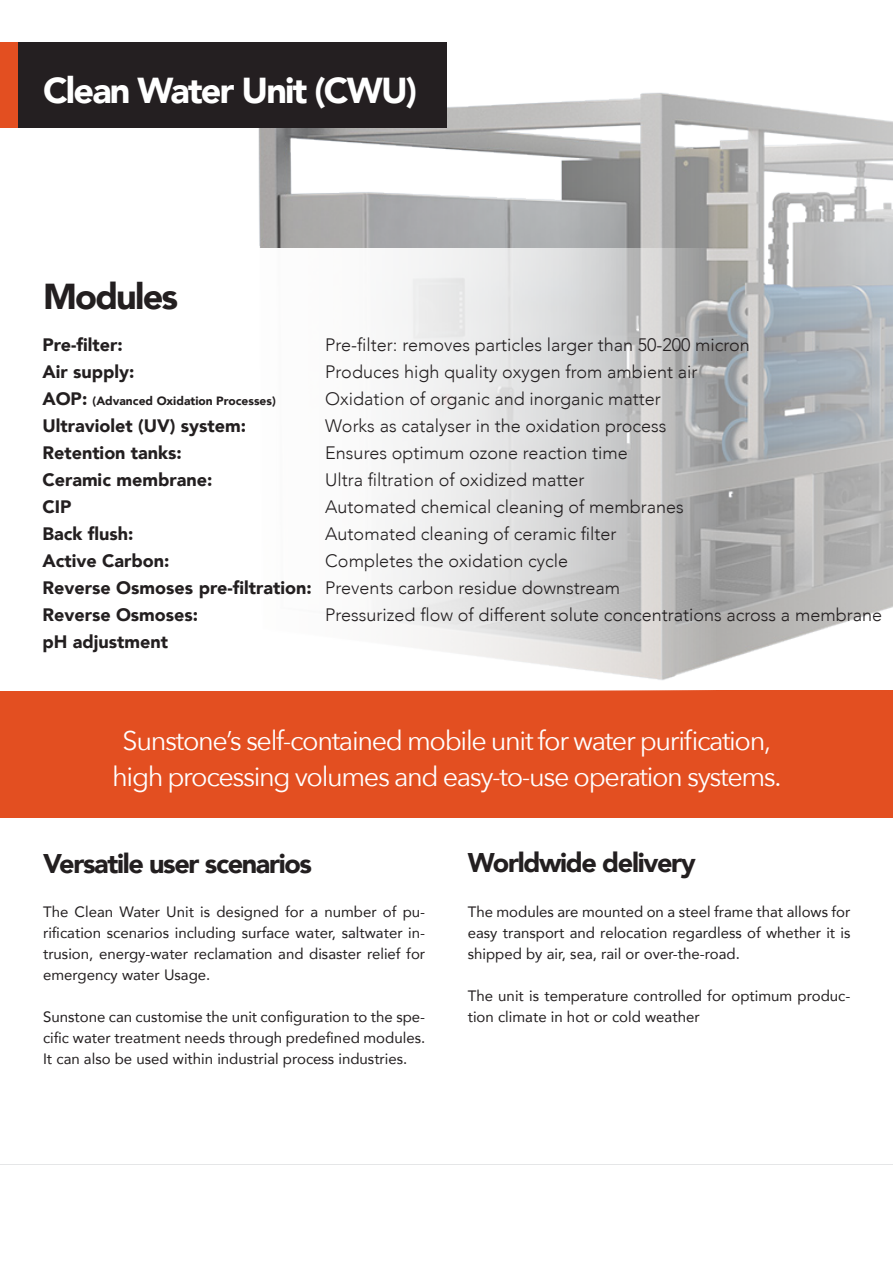
<style>
.page{position:relative;width:893px;height:1263px;background:#fff}
.page>*{position:absolute;margin:0;border:0;box-sizing:border-box;transform-origin:0 0}
.t1{font:900 36px "Avenir";letter-spacing:-.05em;color:#fff}
.t2{font:900 36px "Avenir";letter-spacing:-.05em;color:#231f20}
.t3{font:27px "Avenir Next";letter-spacing:-.05em;color:#fff}
.t4{font:900 27px "Avenir";letter-spacing:-.05em;color:#231f20}
.t5{font:300 18px "Avenir";color:#231f20}
.t6{font:900 18px/27px "Avenir";color:#231f20}
.t7{font:15px/21px "Avenir";color:#231f20;text-align:justify}
.t8{font:900 12px "Avenir";color:#231f20}
.s1{font-size:18px}
</style>
<div class="page">
<img style="left:0;top:42px;width:893px;height:649px">
<div style="left:0;top:691px;width:893px;height:127px;background:#e34f21"></div>
<div style="left:0;top:43px;width:446px;height:85px;background:#241f21"></div>
<div style="left:0;top:43px;width:18px;height:85px;background:#e34f21"></div>
<svg style="left:0;top:248px;width:716px;height:443px"></svg>
<hr style="left:0;top:1165px;width:893px;height:1px;background:#aeafb3">
<p class="t1" style="left:43px;top:60px;width:376px">Clean Water Unit (CWU)</p>
<p class="t2" style="left:43px;top:265px;width:137px">Modules</p>
<p class="t6" style="left:42px;top:331px;width:82px">Pre-filter:</p>
<p class="t6" style="left:42px;top:358px;width:94px">Air supply:</p>
<p class="t8" style="left:42px;top:391px;width:235px"><span class="s1">AOP:</span> (Advanced Oxidation Processes)</p>
<p class="t6" style="left:42px;top:412px;width:205px">Ultraviolet (UV) system:</p>
<p class="t6" style="left:42px;top:439px;width:141px">Retention tanks:</p>
<p class="t6" style="left:42px;top:466px;width:171px">Ceramic membrane:</p>
<p class="t6" style="left:42px;top:493px;width:30px">CIP</p>
<p class="t6" style="left:42px;top:520px;width:93px">Back flush:</p>
<p class="t6" style="left:42px;top:547px;width:128px">Active Carbon:</p>
<p class="t6" style="left:42px;top:574px;width:271px">Reverse Osmoses pre-filtration:<br>Reverse Osmoses:</p>
<p class="t6" style="left:42px;top:628px;width:127px">pH adjustment</p>
<p class="t5" style="left:325px;top:335px;width:426px">Pre-filter: removes particles larger than 50-200 micron</p>
<p class="t5" style="left:325px;top:362px;width:374px">Produces high quality oxygen from ambient air</p>
<p class="t5" style="left:325px;top:389px;width:337px">Oxidation of organic and inorganic matter</p>
<p class="t5" style="left:325px;top:416px;width:343px">Works as catalyser in the oxidation process</p>
<p class="t5" style="left:325px;top:443px;width:304px">Ensures optimum ozone reaction time</p>
<p class="t5" style="left:325px;top:470px;width:261px">Ultra filtration of oxidized matter</p>
<p class="t5" style="left:325px;top:497px;width:360px">Automated chemical cleaning of membranes</p>
<p class="t5" style="left:325px;top:524px;width:293px">Automated cleaning of ceramic filter</p>
<p class="t5" style="left:325px;top:551px;width:244px">Completes the oxidation cycle</p>
<p class="t5" style="left:325px;top:578px;width:296px">Prevents carbon residue downstream</p>
<p class="t5" style="left:325px;top:605px;width:558px">Pressurized flow of different solute concentrations across a membrane</p>
<p class="t3" style="left:123px;top:718px;width:650px">Sunstone’s self-contained mobile unit for water purification,</p>
<p class="t3" style="left:112px;top:754px;width:671px">high processing volumes and easy-to-use operation systems.</p>
<p class="t4" style="left:43px;top:840px;width:270px">Versatile user scenarios</p>
<p class="t7" style="left:43px;top:901px;width:384px">The Clean Water Unit is designed for a number of pu&shy;rification scenarios including surface water, saltwater in&shy;trusion, energy-water reclamation and disaster relief for emergency water Usage.</p>
<p class="t7" style="left:43px;top:1006px;width:384px">Sunstone can customise the unit configuration to the spe&shy;cific water treatment needs through predefined modules.<br>It can also be used within industrial process industries.</p>
<p class="t4" style="left:468px;top:840px;width:230px">Worldwide delivery</p>
<p class="t7" style="left:468px;top:901px;width:384px">The modules are mounted on a steel frame that allows for easy transport and relocation regardless of whether it is shipped by air, sea, rail or over-the-road.</p>
<p class="t7" style="left:468px;top:985px;width:384px">The unit is temperature controlled for optimum produc&shy;tion climate in hot or cold weather</p>
</div>
